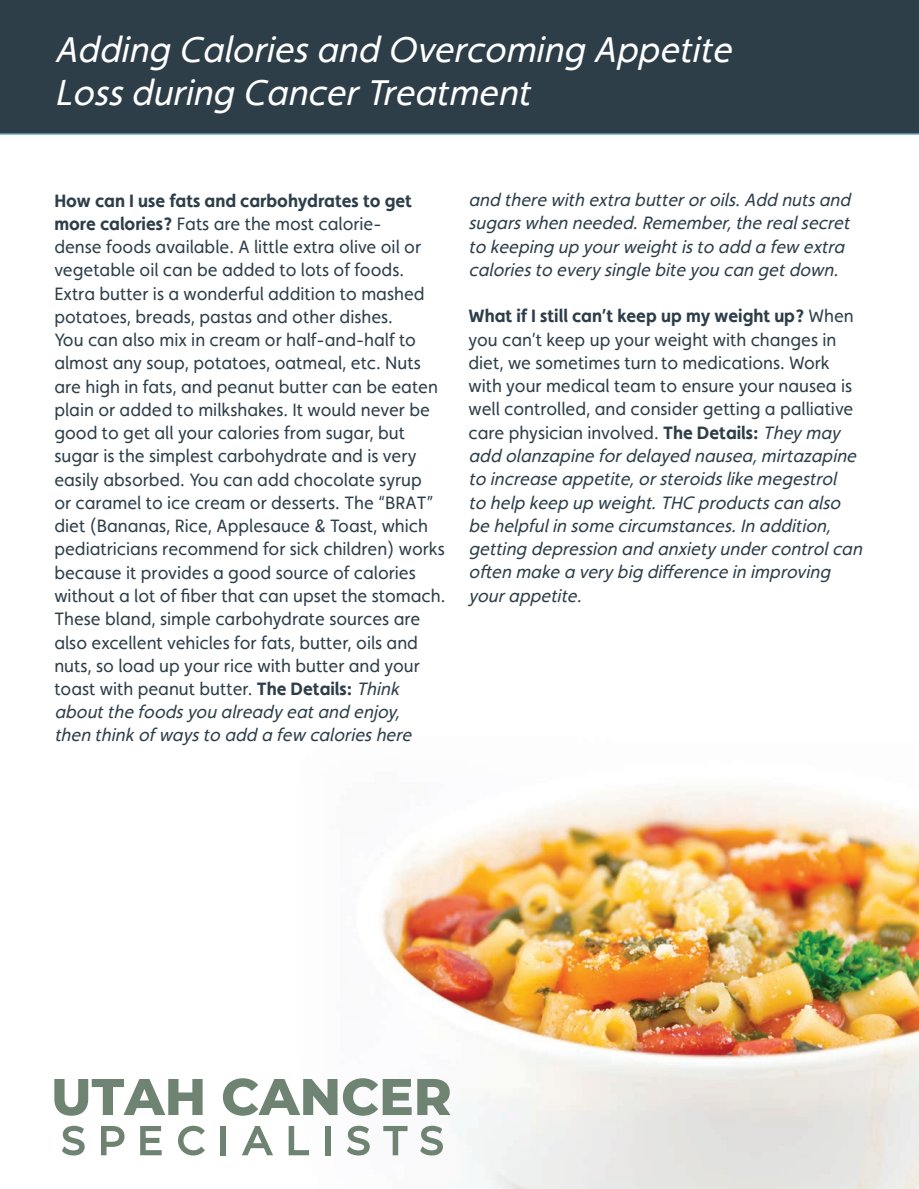
<style>
.page{position:relative;width:919px;height:1189px;background:#fff}
.page>*{position:absolute;margin:0;border:0;box-sizing:border-box;transform-origin:0 0}
.t1{font:italic 36px/43.2px "Faricy New W00";color:#fff}
.t2{font:18px/23.2px "Faricy New W00";color:#2d3e49}
.t3{font:italic 18px/23.2px "Faricy New W00";color:#2d3e49}
.s1{font-weight:700}
.s2{font-style:italic}
.s3{font-weight:700;font-style:normal}
.s4{font-style:normal}
</style>
<div class="page">
<img style="left:267px;top:792px;width:652px;height:397px">
<div style="left:0;top:0;width:919px;height:134px;background:#2d3e49"></div>
<hr style="left:0;top:133px;width:919px;height:2px;background:#5899b3">
<svg style="left:62px;top:1125px;width:23px;height:30px"></svg>
<svg style="left:101px;top:1126px;width:24px;height:29px"></svg>
<svg style="left:140px;top:1126px;width:22px;height:29px"></svg>
<svg style="left:178px;top:1125px;width:27px;height:30px"></svg>
<div style="left:221px;top:1126px;width:5px;height:29px;background:#6f8373"></div>
<svg style="left:242px;top:1126px;width:31px;height:29px"></svg>
<svg style="left:289px;top:1126px;width:20px;height:29px"></svg>
<div style="left:325px;top:1126px;width:6px;height:29px;background:#6f8373"></div>
<svg style="left:347px;top:1125px;width:23px;height:30px"></svg>
<svg style="left:383px;top:1126px;width:24px;height:29px"></svg>
<svg style="left:420px;top:1125px;width:23px;height:30px"></svg>
<svg style="left:54px;top:1079px;width:149px;height:36px"></svg>
<svg style="left:223px;top:1078px;width:114px;height:37px"></svg>
<svg style="left:343px;top:1078px;width:107px;height:37px"></svg>
<svg style="left:267px;top:819px;width:252px;height:62px"></svg>
<svg style="left:267px;top:792px;width:249px;height:67px"></svg>
<svg style="left:300px;top:788px;width:505px;height:31px"></svg>
<h1 class="t1" style="left:54px;top:27px;width:687px">Adding Caloriesand Overcoming Appetite<br>Lossduring CancerTreatment</h1>
<p class="t2" style="left:54px;top:189px;width:392px"><span class="s1">How can I use fats and carbohydrates to get more calories?</span> Fats are the most calorie-<br>dense foods available. A little extra olive oil or vegetable oil can be added to lots of foods.<br>Extra butter is a wonderful addition to mashed potatoes, breads, pastas and other dishes.<br>You can also mix in cream or half-and-half to almost any soup, potatoes, oatmeal, etc. Nuts are high in fats, and peanut butter can be eaten plain or added to milkshakes. It would never be good to get all your calories from sugar, but sugar is the simplest carbohydrate and is very easily absorbed. You can add chocolate syrup<br>or caramel to ice cream or desserts. The “BRAT” diet (Bananas, Rice, Applesauce &amp; Toast, which pediatricians recommend for sick children) works because it provides a good source of calories without a lot of fiber that can upset the stomach.<br>These bland, simple carbohydrate sources are also excellent vehicles for fats, butter, oils and nuts, so load up your rice with butter and your toast with peanut butter. <span class="s1">The Details:</span> <span class="s2">Think aboutthe foodsyou already eatand enjoy, then think of waysto add a few calorieshere</span></p>
<p class="t3" style="left:468px;top:188px;width:388px">and there with extra butteroroils.Add nutsand sugarswhen needed.Remember,the realsecret to keeping up yourweightisto add a few extra caloriesto every single bite you can getdown.</p>
<p class="t3" style="left:468px;top:304px;width:399px"><span class="s3">What if I still can’t keep up my weight up?</span> <span class="s4">When you can’t keep up your weight with changes in diet, we sometimes turn to medications. Work with your medical team to ensure your nausea is well controlled, and consider getting a palliative care physician involved.</span> <span class="s3">The Details:</span> They may add olanzapine fordelayed nausea,mirtazapine to increase appetite,orsteroidslike megestrol to help keep up weight.THC productscan also be helpfulin some circumstances.In addition, getting depression and anxiety undercontrolcan often make a very big difference in improving yourappetite.</p>
</div>
